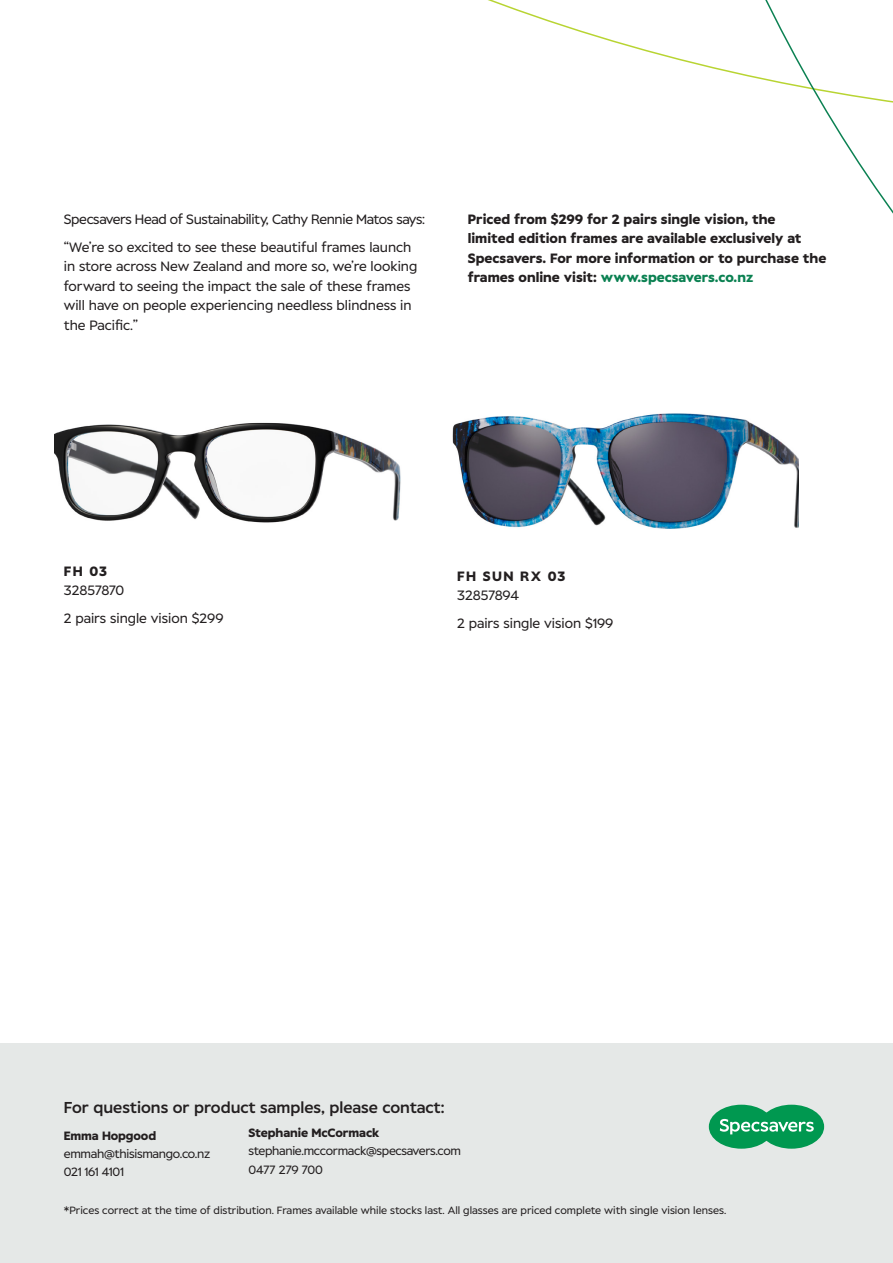
<style>
.page{position:relative;width:893px;height:1263px;background:#fff}
.page>*{position:absolute;margin:0;border:0;box-sizing:border-box;transform-origin:0 0}
.Body_Copy{font:500 15.75px "Specsavers";color:#231f20}
.Body_Copy-2{font:13.5px/19.5px "Specsavers";color:#231f20}
.Body_Copy-3{font:700 13.5px/19.5px "Specsavers";color:#231f20}
.Body_Copy-4{font:13.5px "Specsavers";letter-spacing:-.025em;color:#231f20}
.Main_text_black{font:700 13.5px "Specsavers";letter-spacing:.1em;color:#231f20}
.Body_Copy-5{font:12px/18px "Specsavers";letter-spacing:-.025em;color:#231f20}
.Main_text_black-2{font:10.5px "Specsavers";color:#231f20}
.s1{color:#0b8152}
.s2{font-weight:700}
</style>
<div class="page">
<svg style="left:576px;top:0;width:317px;height:528px"></svg>
<img style="left:55px;top:422px;width:346px;height:101px">
<img style="left:452px;top:408px;width:346px;height:121px">
<div style="left:0;top:1043px;width:893px;height:220px;background:#e5e8e7"></div>
<div style="left:759px;top:1105px;width:65px;height:44px;background:#009850;border-radius:50%"></div>
<div style="left:709px;top:1105px;width:65px;height:44px;background:#009850;border-radius:50%"></div>
<svg style="left:720px;top:1119px;width:94px;height:15px"></svg>
<p class="Body_Copy-4" style="left:64px;top:211px;width:363px">Specsavers Head of Sustainability, Cathy Rennie Matos says:</p>
<p class="Body_Copy-2" style="left:64px;top:237px;width:355px">“We’re so excited to see these beautiful frames launch in store across New Zealand and more so, we’re looking forward to seeing the impact the sale of these frames will have on people experiencing needless blindness in the Pacific.”</p>
<p class="Body_Copy-3" style="left:468px;top:210px;width:360px">Priced from $299 for 2 pairs single vision, the<br>limited edition frames are available exclusively at Specsavers. For more information or to purchase the frames online visit: <span class="s1">www.specsavers.co.nz</span></p>
<p class="Main_text_black" style="left:64px;top:562px;width:45px">FH 03</p>
<p class="Body_Copy-2" style="left:64px;top:581px;width:62px">32857870</p>
<p class="Body_Copy-2" style="left:64px;top:609px;width:161px">2 pairs single vision $299</p>
<p class="Main_text_black" style="left:457px;top:567px;width:110px">FH SUN RX 03</p>
<p class="Body_Copy-2" style="left:457px;top:585px;width:63px">32857894</p>
<p class="Body_Copy-2" style="left:457px;top:613px;width:158px">2 pairs single vision $199</p>
<p class="Body_Copy" style="left:64px;top:1098px;width:382px">For questions or product samples, please contact:</p>
<p class="Body_Copy-5" style="left:64px;top:1127px;width:148px"><span class="s2">Emma Hopgood </span>emmah@thisismango.co.nz<br>021 161 4101</p>
<p class="Main_text_black-2" style="left:64px;top:1204px;width:664px">*Prices correct at the time of distribution. Frames available while stocks last. All glasses are priced complete with single vision lenses.</p>
<p class="Body_Copy-5" style="left:249px;top:1124px;width:214px"><span class="s2">Stephanie McCormack </span>stephanie.mccormack@specsavers.com</p>
<p class="Body_Copy-5" style="left:249px;top:1161px;width:76px">0477 279 700</p>
</div>
